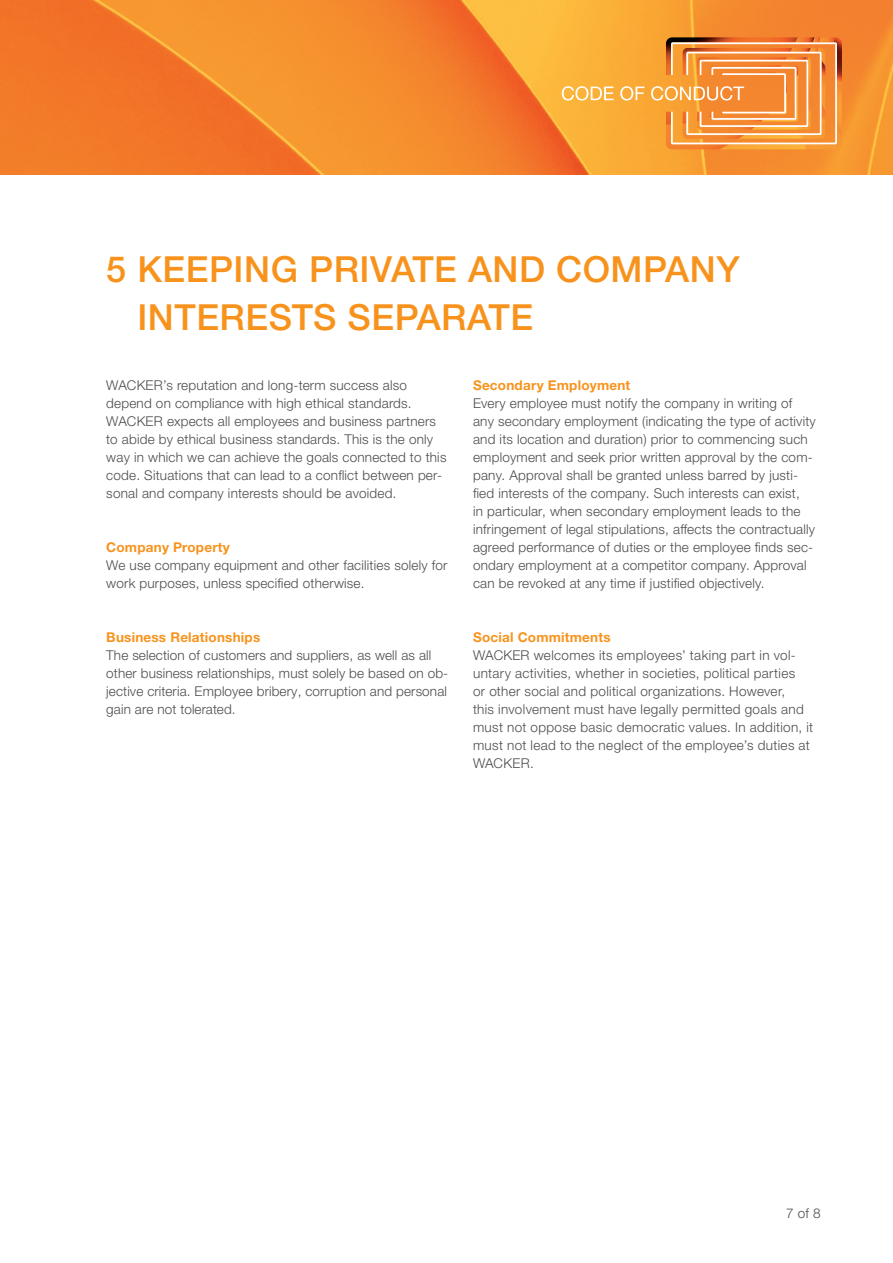
<style>
.page{position:relative;width:893px;height:1263px;background:#fff}
.page>*{position:absolute;margin:0;border:0;box-sizing:border-box;transform-origin:0 0}
._02_Headlin{font:500 36px/48px "Helvetica Panfor Wacker";letter-spacing:.015em;color:#f7931d}
.t1{font:300 13.5px/18px "Helvetica Panfor Wacker";letter-spacing:.015em;color:#4b4c4d}
.t2{font:700 13.5px "Helvetica Panfor Wacker";letter-spacing:.015em;color:#f7931d}
</style>
<div class="page">
<img style="left:0;top:0;width:893px;height:174px">
<img style="left:666px;top:37px;width:176px;height:112px">
<svg style="left:562px;top:42px;width:275px;height:102px"></svg>
<p class="_02_Headlin" style="left:137px;top:246px;width:604px;text-indent:-31px">5 KEEPING PRIVATE AND COMPANY<br>INTERESTS SEPARATE</p>
<p class="t1" style="left:106px;top:376px;width:342px">WACKER’s reputation and long-term success also depend on compliance with high ethical standards.<br>WACKER expects all employees and business partners to abide by ethical business standards. This is the only way in which we can achieve the goals connected to this code. Situations that can lead to a conflict between per&shy;sonal and company interests should be avoided.</p>
<p class="t2" style="left:106px;top:539px;width:125px">Company Property</p>
<p class="t1" style="left:106px;top:556px;width:343px">We use company equipment and other facilities solely for work purposes, unless specified otherwise.</p>
<p class="t2" style="left:106px;top:629px;width:155px">Business Relationships</p>
<p class="t1" style="left:106px;top:646px;width:343px">The selection of customers and suppliers, as well as all other business relationships, must solely be based on ob&shy;jective criteria. Employee bribery, corruption and personal gain are not tolerated.</p>
<p class="t2" style="left:473px;top:377px;width:159px">Secondary Employment</p>
<p class="t1" style="left:473px;top:394px;width:344px">Every employee must notify the company in writing of any secondary employment (indicating the type of activity and its location and duration) prior to commencing such employment and seek prior written approval by the com&shy;pany. Approval shall be granted unless barred by justi&shy;fied interests of the company. Such interests can exist,<br>in particular, when secondary employment leads to the infringement of legal stipulations, affects the contractually agreed performance of duties or the employee finds sec&shy;ondary employment at a competitor company. Approval can be revoked at any time if justified objectively.</p>
<p class="t2" style="left:473px;top:629px;width:139px">Social Commitments</p>
<p class="t1" style="left:473px;top:646px;width:342px">WACKER welcomes its employees’ taking part in vol&shy;untary activities, whether in societies, political parties<br>or other social and political organizations. However,<br>this involvement must have legally permitted goals and must not oppose basic democratic values. In addition, it must not lead to the neglect of the employee’s duties at WACKER.</p>
<p class="t1" style="left:786px;top:1204px;width:36px">7 of 8</p>
</div>
